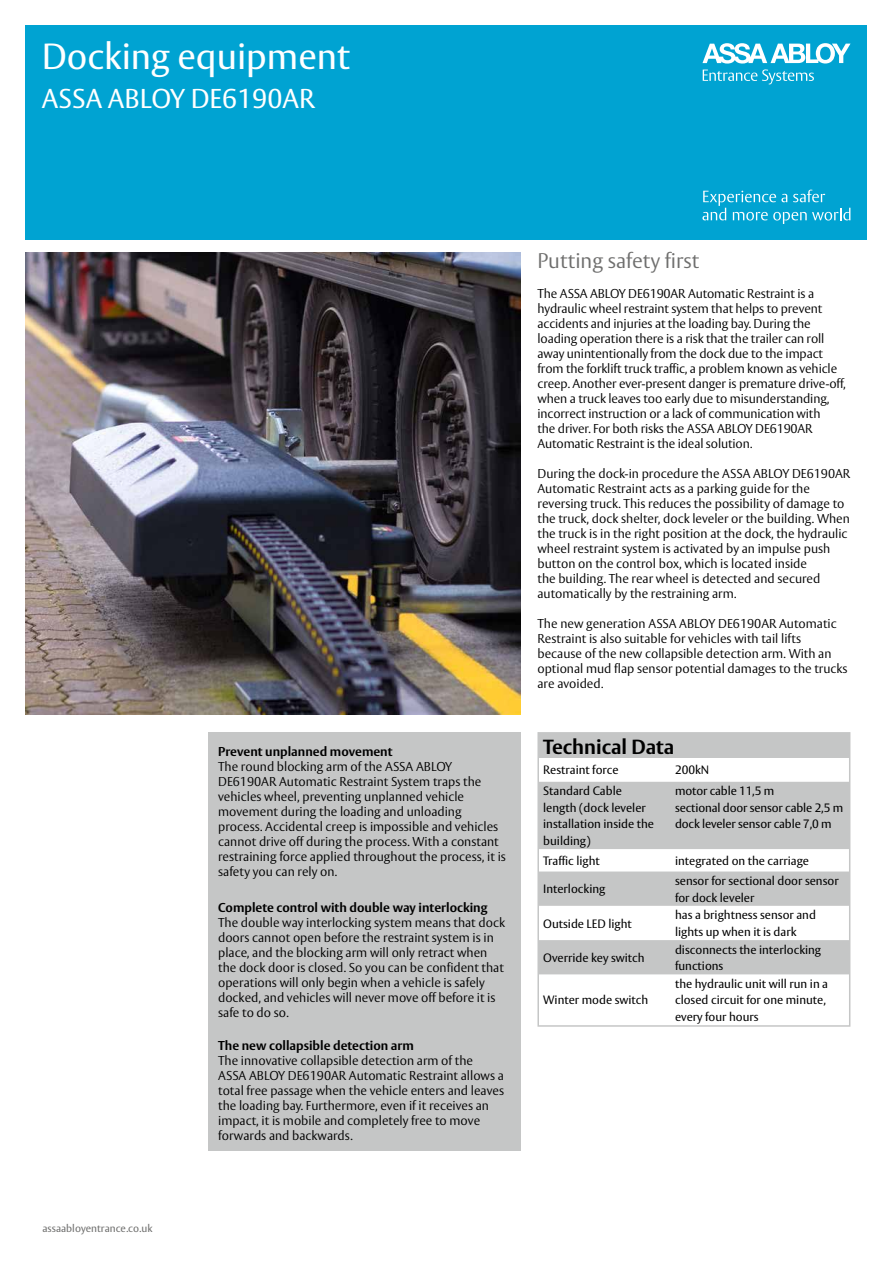
<style>
.page{position:relative;width:893px;height:1263px;background:#fff}
.page>*{position:absolute;margin:0;border:0;box-sizing:border-box;transform-origin:0 0}
.t1{font:36px "ASSA Vesta";color:#fff}
.t2{font:27px "ASSA Vesta";color:#fff}
.t3{font:300 21px "ASSA Vesta";color:#6f6f6e}
.t4{font:700 20.25px "ASSA Vesta";color:#000}
.t5{font:300 12.75px/15px "ASSA Vesta";color:#000}
.t6{font:700 12.75px "ASSA Vesta";color:#000}
.t7{font:12px/16.5px "ASSA Vesta";color:#000}
.t8{font:10.5px "ASSA Vesta";color:#6f6f6e}
</style>
<div class="page">
<div style="left:25px;top:25px;width:842px;height:215px;background:#00a3d2"></div>
<svg style="left:702px;top:43px;width:148px;height:41px"></svg>
<svg style="left:702px;top:190px;width:148px;height:34px"></svg>
<img style="left:25px;top:252px;width:495px;height:462px">
<div style="left:207px;top:732px;width:313px;height:419px;background:#c5c6c6"></div>
<div style="left:539px;top:734px;width:310px;height:24px;background:#c5c6c6"></div>
<svg style="left:540px;top:782px;width:307px;height:192px;fill:#c5c6c6"></svg>
<div style="left:537px;top:732px;width:313px;height:295px;border:2px solid #c5c6c6"></div>
<h1 class="t1" style="left:42px;top:35px;width:310px">Docking equipment</h1>
<h2 class="t2" style="left:42px;top:82px;width:275px">ASSA ABLOY DE6190AR</h2>
<p class="t8" style="left:43px;top:1222px;width:112px">assaabloyentrance.co.uk</p>
<p class="t8" style="left:139px;top:1222px;width:11px">m</p>
<p class="t6" style="left:218px;top:744px;width:176px">Prevent unplanned movement</p>
<p class="t5" style="left:218px;top:760px;width:289px">The round blocking arm of the ASSA ABLOY DE6190AR Automatic Restraint System traps the vehicles wheel, preventing unplanned vehicle movement during the loading and unloading process. Accidental creep is impossible and vehicles cannot drive off during the process. With a constant restraining force applied throughout the process, it is safety you can rely on.</p>
<p class="t6" style="left:218px;top:900px;width:271px">Complete control with double way interlocking</p>
<p class="t5" style="left:218px;top:916px;width:288px">The double way interlocking system means that dock doors cannot open before the restraint system is in place, and the blocking arm will only retract when the dock door is closed. So you can be confident that operations will only begin when a vehicle is safely docked, and vehicles will never move off before it is safe to do so.</p>
<p class="t6" style="left:218px;top:1038px;width:197px">The new collapsible detection arm</p>
<p class="t5" style="left:218px;top:1054px;width:287px">The innovative collapsible detection arm of the ASSA ABLOY DE6190AR Automatic Restraint allows a total free passage when the vehicle enters and leaves the loading bay. Furthermore, even if it receives an impact, it is mobile and completely free to move forwards and backwards.</p>
<h3 class="t3" style="left:537px;top:248px;width:163px">Putting safety first</h3>
<p class="t5" style="left:537px;top:287px;width:310px">The ASSA ABLOY DE6190AR Automatic Restraint is a hydraulic wheel restraint system that helps to prevent accidents and injuries at the loading bay. During the loading operation there is a risk that the trailer can roll away unintentionally from the dock due to the impact from the forklift truck traffic, a problem known as vehicle creep. Another ever-present danger is premature drive-off, when a truck leaves too early due to misunderstanding, incorrect instruction or a lack of communication with<br>the driver. For both risks the ASSA ABLOY DE6190AR Automatic Restraint is the ideal solution.</p>
<p class="t5" style="left:537px;top:467px;width:314px">During the dock-in procedure the ASSA ABLOY DE6190AR Automatic Restraint acts as a parking guide for the reversing truck. This reduces the possibility of damage to the truck, dock shelter, dock leveler or the building. When the truck is in the right position at the dock, the hydraulic wheel restraint system is activated by an impulse push button on the control box, which is located inside<br>the building. The rear wheel is detected and secured automatically by the restraining arm.</p>
<p class="t5" style="left:537px;top:617px;width:312px">The new generation ASSA ABLOY DE6190AR Automatic Restraint is also suitable for vehicles with tail lifts because of the new collapsible detection arm. With an optional mud flap sensor potential damages to the trucks are avoided.</p>
<h3 class="t4" style="left:543px;top:734px;width:133px">Technical Data</h3>
<p class="t7" style="left:543px;top:762px;width:77px">Restraint force</p>
<p class="t7" style="left:675px;top:762px;width:36px">200kN</p>
<p class="t7" style="left:543px;top:783px;width:112px">Standard Cable length (dock leveler installation inside the building)</p>
<p class="t7" style="left:675px;top:783px;width:170px">motor cable 11,5 m<br>sectional door sensor cable 2,5 m dock leveler sensor cable 7,0 m</p>
<p class="t7" style="left:543px;top:853px;width:58px">Traffic light</p>
<p class="t7" style="left:675px;top:853px;width:135px">integrated on the carriage</p>
<p class="t7" style="left:543px;top:881px;width:64px">Interlocking</p>
<p class="t7" style="left:675px;top:873px;width:165px">sensor for sectional door sensor for dock leveler</p>
<p class="t7" style="left:543px;top:916px;width:90px">Outside LED light</p>
<p class="t7" style="left:675px;top:907px;width:142px">has a brightness sensor and lights up when it is dark</p>
<p class="t7" style="left:543px;top:950px;width:103px">Override key switch</p>
<p class="t7" style="left:675px;top:942px;width:148px">disconnects the interlocking functions</p>
<p class="t7" style="left:543px;top:992px;width:107px">Winter mode switch</p>
<p class="t7" style="left:675px;top:976px;width:155px">the hydraulic unit will run in a closed circuit for one minute, every four hours</p>
</div>
